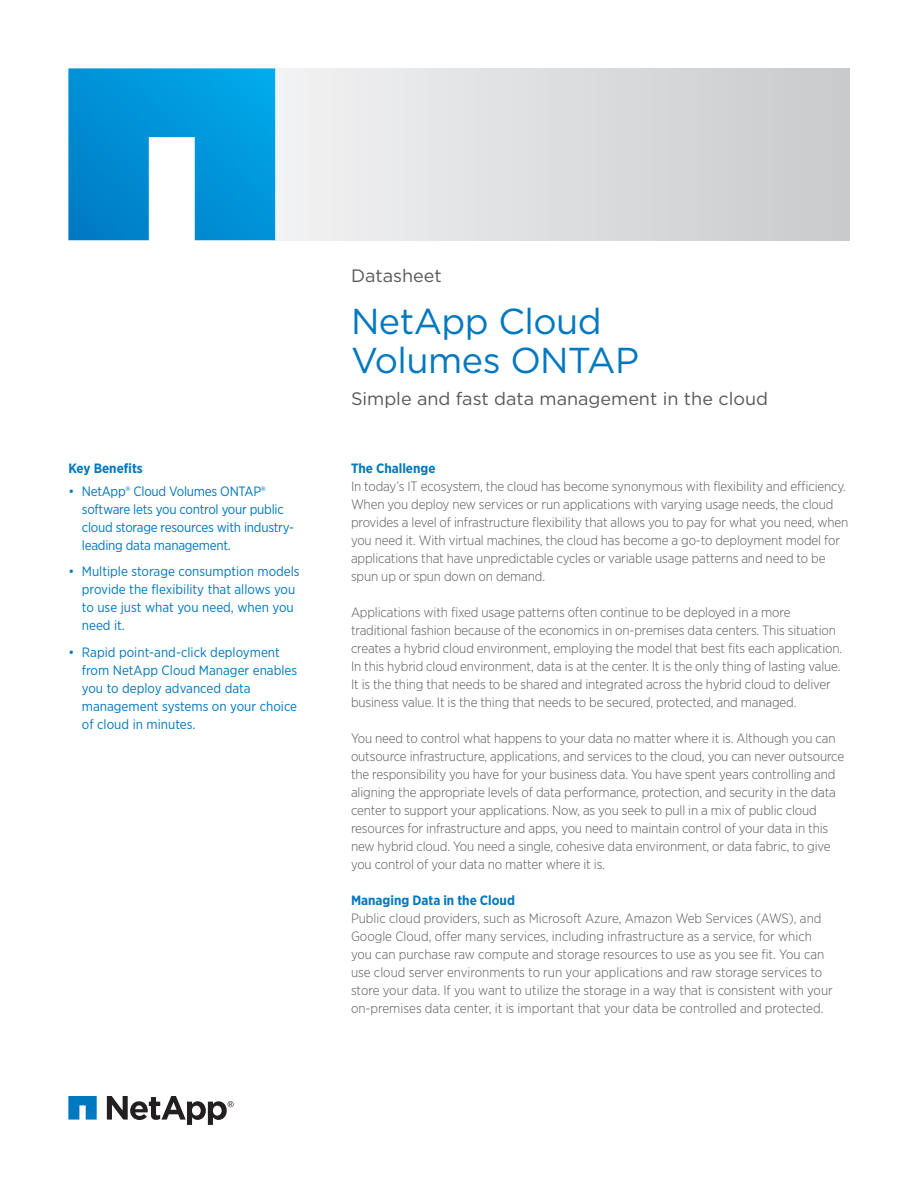
<style>
.page{position:relative;width:918px;height:1188px;background:#fff}
.page>*{position:absolute;margin:0;border:0;box-sizing:border-box;transform-origin:0 0}
.t1{font:36px/39px "Gotham";letter-spacing:-.015em;color:#0078c0}
.Subtitle{font:18px "Gotham";color:#57585a}
.Body{font:300 13.5px/18px "Gotham Narrow";letter-spacing:-.01em;color:#57585a}
.t2{font:13.5px/18px "Gotham Narrow";color:#0078c0}
.t3{font:13.5px/18px "Gotham Narrow";letter-spacing:-.02em;color:#0078c0}
.Body_Head_L1{font:700 13.5px "Gotham Narrow";color:#0078c0}
.Benefits_Head_L1{font:700 13.5px "Gotham Narrow";color:#0078c0}
</style>
<div class="page">
<div style="left:273px;top:68px;width:577px;height:172px;background:linear-gradient(to right,#f1f2f4,#c9cacc)"></div>
<svg style="left:68px;top:68px;width:207px;height:172px;background:#22a1dc"></svg>
<svg style="left:68px;top:1096px;width:29px;height:24px"></svg>
<svg style="left:107px;top:1096px;width:127px;height:29px"></svg>
<p class="Benefits_Head_L1" style="left:68px;top:460px;width:76px">Key Benefits</p>
<p class="t3" style="left:82px;top:482px;width:214px;text-indent:-14px">• NetApp® Cloud Volumes ONTAP® software lets you control your public cloud storage resources with industry&shy;leading data management.</p>
<p class="t2" style="left:82px;top:562px;width:219px;text-indent:-14px">• Multiple storage consumption models provide the flexibility that allows you to use just what you need, when you need it.</p>
<p class="t2" style="left:82px;top:643px;width:217px;text-indent:-14px">• Rapid point-and-click deployment from NetApp Cloud Manager enables you to deploy advanced data management systems on your choice of cloud in minutes.</p>
<h2 class="Subtitle" style="left:351px;top:264px;width:92px">Datasheet</h2>
<p class="t1" style="left:351px;top:301px;width:290px">NetApp Cloud<br>Volumes ONTAP</p>
<p class="Subtitle" style="left:351px;top:387px;width:419px">Simple and fast data management in the cloud</p>
<p class="Body_Head_L1" style="left:351px;top:460px;width:86px">The Challenge</p>
<p class="Body" style="left:351px;top:477px;width:499px">In today’s IT ecosystem, the cloud has become synonymous with flexibility and efficiency.<br>When you deploy new services or run applications with varying usage needs, the cloud provides a level of infrastructure flexibility that allows you to pay for what you need, when you need it. With virtual machines, the cloud has become a go-to deployment model for applications that have unpredictable cycles or variable usage patterns and need to be spun up or spun down on demand.</p>
<p class="Body" style="left:351px;top:603px;width:493px">Applications with fixed usage patterns often continue to be deployed in a more traditional fashion because of the economics in on-premises data centers. This situation creates a hybrid cloud environment, employing the model that best fits each application.<br>In this hybrid cloud environment, data is at the center. It is the only thing of lasting value.<br>It is the thing that needs to be shared and integrated across the hybrid cloud to deliver business value. It is the thing that needs to be secured, protected, and managed.</p>
<p class="Body" style="left:351px;top:729px;width:495px">You need to control what happens to your data no matter where it is. Although you can outsource infrastructure, applications, and services to the cloud, you can never outsource the responsibility you have for your business data. You have spent years controlling and aligning the appropriate levels of data performance, protection, and security in the data center to support your applications. Now, as you seek to pull in a mix of public cloud resources for infrastructure and apps, you need to maintain control of your data in this new hybrid cloud. You need a single, cohesive data environment, or data fabric, to give you control of your data no matter where it is.</p>
<p class="Body_Head_L1" style="left:351px;top:892px;width:165px">Managing Data in the Cloud</p>
<p class="Body" style="left:351px;top:909px;width:483px">Public cloud providers, such as Microsoft Azure, Amazon Web Services (AWS), and Google Cloud, offer many services, including infrastructure as a service, for which you can purchase raw compute and storage resources to use as you see fit. You can use cloud server environments to run your applications and raw storage services to store your data. If you want to utilize the storage in a way that is consistent with your on-premises data center, it is important that your data be controlled and protected.</p>
</div>
